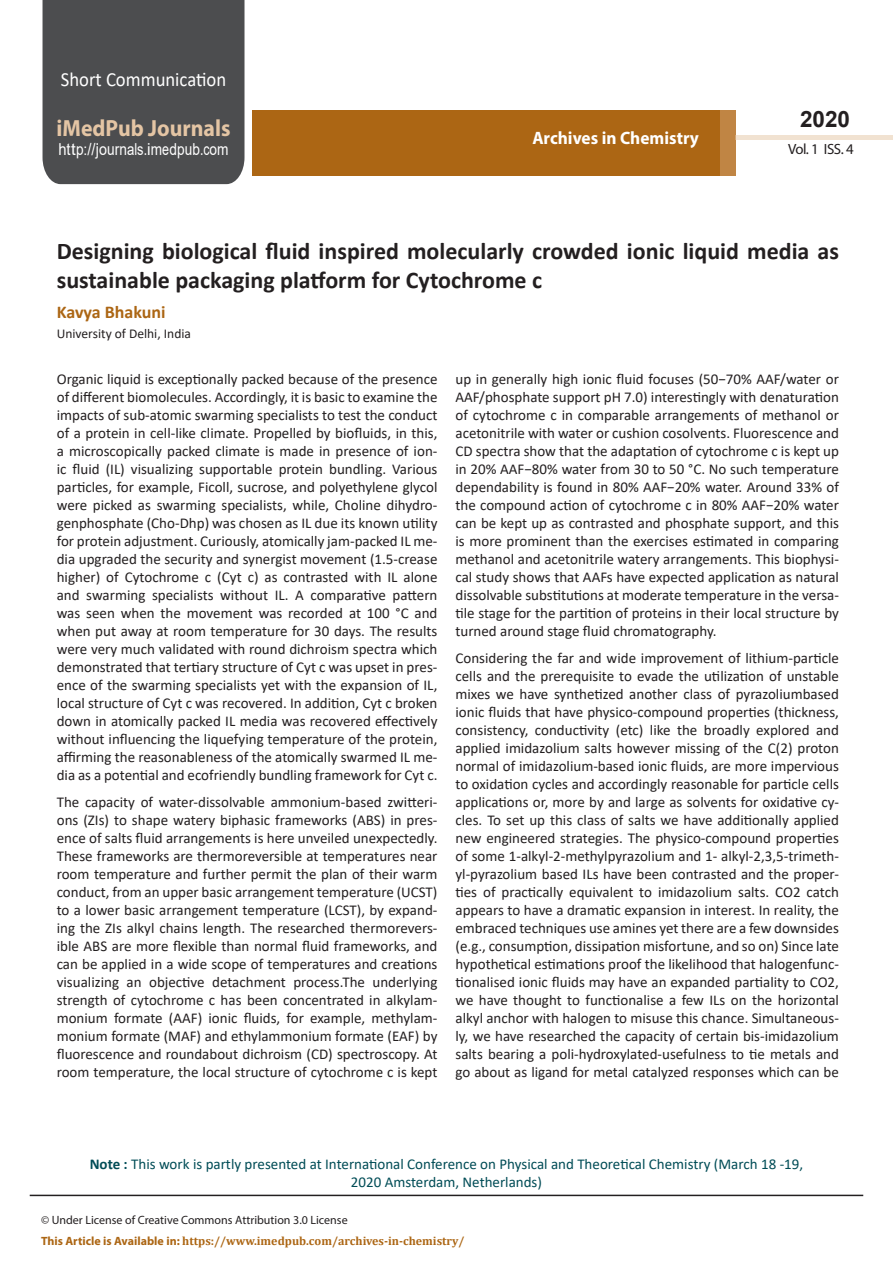
<style>
.page{position:relative;width:893px;height:1263px;background:#fff}
.page>*{position:absolute;margin:0;border:0;box-sizing:border-box;transform-origin:0 0}
.t1{font:700 24px/28.8px "Calibri";color:#231f20}
.t2{font:700 23.4px "Myriad Pro";color:#e4c5a4;scale:.93 1}
.t3{font:700 22.5px "Arial";color:#231f20}
.t4{font:20.1px "Calibri";color:#fff;scale:.93 1}
.t5{font:700 18px "Myriad Pro";color:#fff;scale:.96 1}
.t6{font:700 18px "Calibri";color:#ac6614}
.t7{font:16.5px "Arial";letter-spacing:.005em;color:#fff;scale:.89 1}
.t8{font:15px/18px "Calibri";color:#231f20;text-align:justify}
.t9{font:15px/18px "Calibri";color:#014c56;text-align:center}
.t10{font:14.85px "Myriad Pro";letter-spacing:-.03em;color:#231f20}
.t11{font:13.5px "Calibri";color:#231f20}
.t12{font:700 12px "Cambria";color:#ac6614}
.t13{font:12px "Myriad Pro";color:#231f20}
.s1{font-family:"Calibri"}
.s2{font-weight:700}
.s3{font-family:"Myriad Pro"}
</style>
<div class="page">
<div style="left:43px;top:0;width:201px;height:184px;background:#4c4d4f"></div>
<div style="left:252px;top:110px;width:469px;height:66px;background:#ac6614"></div>
<div style="left:720px;top:110px;width:16px;height:66px;background:#c08544"></div>
<div style="left:736px;top:135px;width:157px;height:5px;background:#f1e2d1"></div>
<hr style="left:30px;top:1195px;width:833px;height:1px;background:#231f20">
<h3 class="t4" style="left:61px;top:65px;width:179px">Short Communication</h3>
<h2 class="t2" style="left:57px;top:113px;width:188px">iMedPub Journals</h2>
<p class="t7" style="left:58px;top:138px;width:193px">http://journals<span class="s1">.</span>imedpub<span class="s1">.</span>com</p>
<p class="t5" style="left:532px;top:126px;width:175px">Archives in Chemistry</p>
<h3 class="t3" style="left:800px;top:104px;width:52px">2020</h3>
<p class="t10" style="left:788px;top:140px;width:67px">Vol. 1 ISS. 4</p>
<p class="t1" style="left:57px;top:236px;width:784px">Designing biological fluid inspired molecularly crowded ionic liquid media as sustainable packaging platform for Cytochrome c</p>
<p class="t6" style="left:57px;top:299px;width:110px">Kavya Bhakuni</p>
<p class="t11" style="left:57px;top:324px;width:136px">University of Delhi, India</p>
<p class="t8" style="left:455px;top:370px;width:385px">up in generally high ionic fluid focuses (50−70% AAF/water or AAF/phosphate support pH 7.0) interestingly with denaturation of cytochrome c in comparable arrangements of methanol or acetonitrile with water or cushion cosolvents. Fluorescence and CD spectra show that the adaptation of cytochrome c is kept up in 20% AAF−80% water from 30 to 50 °C. No such temperature dependability is found in 80% AAF−20% water. Around 33% of the compound action of cytochrome c in 80% AAF−20% water can be kept up as contrasted and phosphate support, and this is more prominent than the exercises estimated in comparing methanol and acetonitrile watery arrangements. This biophysi&shy;cal study shows that AAFs have expected application as natural dissolvable substitutions at moderate temperature in the versa&shy;tile stage for the partition of proteins in their local structure by turned around stage fluid chromatography.</p>
<p class="t8" style="left:455px;top:648px;width:385px">Considering the far and wide improvement of lithium-particle cells and the prerequisite to evade the utilization of unstable mixes we have synthetized another class of pyrazoliumbased ionic fluids that have physico-compound properties (thickness, consistency, conductivity (etc) like the broadly explored and applied imidazolium salts however missing of the C(2) proton normal of imidazolium-based ionic fluids, are more impervious to oxidation cycles and accordingly reasonable for particle cells applications or, more by and large as solvents for oxidative cy&shy;cles. To set up this class of salts we have additionally applied new engineered strategies. The physico-compound properties of some 1-alkyl-2-methylpyrazolium and 1- alkyl-2,3,5-trimeth&shy;yl-pyrazolium based ILs have been contrasted and the proper&shy;ties of practically equivalent to imidazolium salts. CO2 catch appears to have a dramatic expansion in interest. In reality, the embraced techniques use amines yet there are a few downsides (e.g., consumption, dissipation misfortune, and so on) Since late hypothetical estimations proof the likelihood that halogenfunc&shy;tionalised ionic fluids may have an expanded partiality to CO2, we have thought to functionalise a few ILs on the horizontal alkyl anchor with halogen to misuse this chance. Simultaneous&shy;ly, we have researched the capacity of certain bis-imidazolium salts bearing a poli-hydroxylated-usefulness to tie metals and go about as ligand for metal catalyzed responses which can be</p>
<p class="t8" style="left:57px;top:370px;width:382px">Organic liquid is exceptionally packed because of the presence of different biomolecules. Accordingly, it is basic to examine the impacts of sub-atomic swarming specialists to test the conduct of a protein in cell-like climate. Propelled by biofluids, in this, a microscopically packed climate is made in presence of ion&shy;ic fluid (IL) visualizing supportable protein bundling. Various particles, for example, Ficoll, sucrose, and polyethylene glycol were picked as swarming specialists, while, Choline dihydro&shy;genphosphate (Cho-Dhp) was chosen as IL due its known utility for protein adjustment. Curiously, atomically jam-packed IL me&shy;dia upgraded the security and synergist movement (1.5-crease higher) of Cytochrome c (Cyt c) as contrasted with IL alone and swarming specialists without IL. A comparative pattern was seen when the movement was recorded at 100 °C and when put away at room temperature for 30 days. The results were very much validated with round dichroism spectra which demonstrated that tertiary structure of Cyt c was upset in pres&shy;ence of the swarming specialists yet with the expansion of IL, local structure of Cyt c was recovered. In addition, Cyt c broken down in atomically packed IL media was recovered effectively without influencing the liquefying temperature of the protein, affirming the reasonableness of the atomically swarmed IL me&shy;dia as a potential and ecofriendly bundling framework for Cyt c.</p>
<p class="t8" style="left:57px;top:792px;width:382px">The capacity of water-dissolvable ammonium-based zwitteri&shy;ons (ZIs) to shape watery biphasic frameworks (ABS) in pres&shy;ence of salts fluid arrangements is here unveiled unexpectedly.<br>These frameworks are thermoreversible at temperatures near room temperature and further permit the plan of their warm conduct, from an upper basic arrangement temperature (UCST) to a lower basic arrangement temperature (LCST), by expand&shy;ing the ZIs alkyl chains length. The researched thermorevers&shy;ible ABS are more flexible than normal fluid frameworks, and can be applied in a wide scope of temperatures and creations visualizing an objective detachment process.The underlying strength of cytochrome c has been concentrated in alkylam&shy;monium formate (AAF) ionic fluids, for example, methylam&shy;monium formate (MAF) and ethylammonium formate (EAF) by fluorescence and roundabout dichroism (CD) spectroscopy. At room temperature, the local structure of cytochrome c is kept</p>
<p class="t9" style="left:90px;top:1155px;width:715px"><span class="s2">Note :</span> This work is partly presented at International Conference on Physical and Theoretical Chemistry (March 18 -19,<br>2020 Amsterdam, Netherlands)</p>
<p class="t13" style="left:41px;top:1213px;width:308px">© Under License of Creative Commons Attribution 3.0 License</p>
<p class="t12" style="left:41px;top:1232px;width:425px"><span class="s3">This Article is Available in:</span> https://www.imedpub.com/archives-in-chemistry/</p>
</div>
